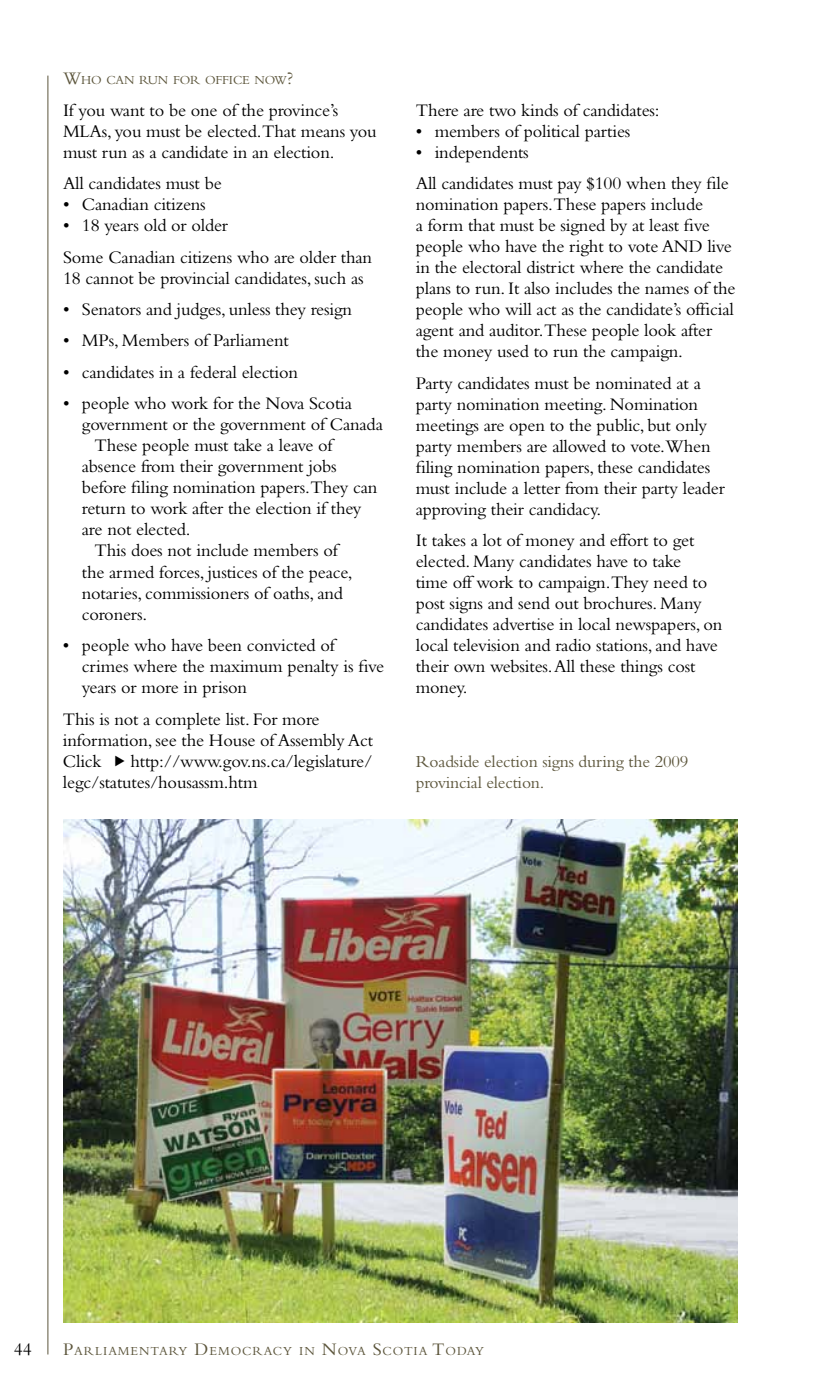
<style>
.page{position:relative;width:819px;height:1386px;background:#fff}
.page>*{position:absolute;margin:0;border:0;box-sizing:border-box;transform-origin:0 0}
.t1{font:18.38px/21px "Bembo";letter-spacing:-.01em;color:#000}
.t2{font:17.5px/21px "Bembo";letter-spacing:-.01em;color:#5c553b}
.t3{font:12.78px "Bembo";letter-spacing:.07em;color:#5c553b}
.t4{font:12.78px "Bembo";letter-spacing:-.015em;color:#5c553b}
.t5{font:12.78px "Bembo";letter-spacing:.025em;color:#5c553b}
.s1{font-size:18.38px}
</style>
<div class="page">
<hr style="left:47px;top:76px;width:1px;height:1278px;background:#5c553b">
<img style="left:63px;top:819px;width:674px;height:504px">
<p class="t4" style="left:63px;top:73px;width:161px"><span class="s1">W</span>HO CAN RUN FOR OFFIC</p>
<p class="t5" style="left:242px;top:73px;width:53px">E NOW<span class="s1">?</span></p>
<p class="t1" style="left:63px;top:99px;width:315px">If you want to be one of the province’s<br>MLAs, you must be elected.That means you must run as a candidate in an election.</p>
<p class="t1" style="left:63px;top:172px;width:160px">All candidates must be</p>
<p class="t1" style="left:63px;top:193px;width:144px">• Canadian citizens</p>
<p class="t1" style="left:63px;top:209px;width:311px;line-height:31.5px">• 18 years old or older<br>Some Canadian citizens who are older than</p>
<p class="t1" style="left:63px;top:267px;width:302px">18 cannot be provincial candidates, such as</p>
<p class="t1" style="left:63px;top:298px;width:291px">• Senators and judges, unless they resign</p>
<p class="t1" style="left:63px;top:330px;width:227px">• MPs, Members of Parliament</p>
<p class="t1" style="left:63px;top:361px;width:237px">• candidates in a federal election</p>
<p class="t1" style="left:63px;top:393px;width:291px">• people who work for the Nova Scotia</p>
<p class="t1" style="left:82px;top:414px;width:303px">government or the government of Canada</p>
<p class="t1" style="left:94px;top:435px;width:240px">These people must take a leave of</p>
<p class="t1" style="left:82px;top:456px;width:256px">absence from their government jobs</p>
<p class="t1" style="left:82px;top:477px;width:297px">before filing nomination papers.They can</p>
<p class="t1" style="left:82px;top:498px;width:281px">return to work after the election if they</p>
<p class="t1" style="left:82px;top:519px;width:110px">are not elected.</p>
<p class="t1" style="left:94px;top:540px;width:245px">This does not include members of</p>
<p class="t1" style="left:82px;top:561px;width:272px">the armed forces, justices of the peace,</p>
<p class="t1" style="left:82px;top:582px;width:263px">notaries, commissioners of oaths, and</p>
<p class="t1" style="left:82px;top:603px;width:67px">coroners.</p>
<p class="t1" style="left:82px;top:634px;width:304px;text-indent:-19px">• people who have been convicted of crimes where the maximum penalty is five years or more in prison</p>
<p class="t1" style="left:63px;top:708px;width:312px">This is not a complete list. For more information, see the House of Assembly Act Click <sub>G</sub> http://www.gov.ns.ca/legislature/ legc/statutes/housassm.htm</p>
<p class="t1" style="left:416px;top:99px;width:245px">There are two kinds of candidates:</p>
<p class="t1" style="left:416px;top:120px;width:216px">• members of political parties</p>
<p class="t1" style="left:416px;top:136px;width:314px;line-height:31.5px">• independents<br>All candidates must pay $100 when they file</p>
<p class="t1" style="left:416px;top:193px;width:321px">nomination papers.These papers include<br>a form that must be signed by at least five people who have the right to vote AND live in the electoral district where the candidate plans to run. It also includes the names of the people who will act as the candidate’s official agent and auditor.These people look after the money used to run the campaign.</p>
<p class="t1" style="left:416px;top:372px;width:311px">Party candidates must be nominated at a party nomination meeting. Nomination meetings are open to the public, but only party members are allowed to vote.When filing nomination papers, these candidates must include a letter from their party leader approving their candidacy.</p>
<p class="t1" style="left:416px;top:529px;width:308px">It takes a lot of money and effort to get elected. Many candidates have to take<br>time off work to campaign.They need to post signs and send out brochures. Many candidates advertise in local newspapers, on local television and radio stations, and have their own websites. All these things cost money.</p>
<p class="t2" style="left:416px;top:750px;width:274px">Roadside election signs during the 2009 provincial election.</p>
<p class="t1" style="left:14px;top:1338px;width:19px">44</p>
<p class="t3" style="left:63px;top:1343px;width:423px"><span class="s1">P</span>ARLIAMENTARY <span class="s1">D</span>EMOCRACY IN <span class="s1">N</span>OVA <span class="s1">S</span>COTIA <span class="s1">T</span>ODAY</p>
</div>
